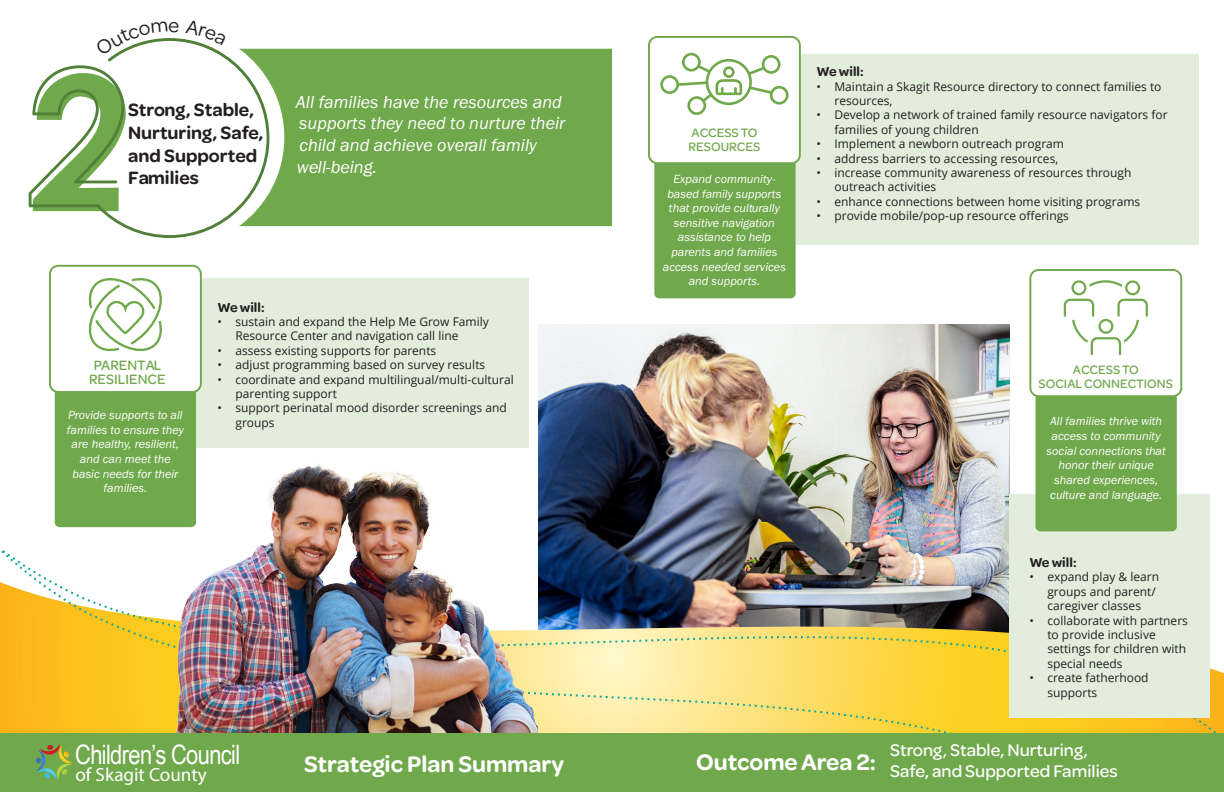
<style>
.page{position:relative;width:1224px;height:792px;background:#fff}
.page>*{position:absolute;margin:0;border:0;box-sizing:border-box;transform-origin:0 0}
.t1{font:26.8px "Arial Narrow";letter-spacing:-.025em;color:#fff}
.Omnes_large__page_bottom{font:600 24px "Omnes";color:#fff}
.t2{font:19.1px "Myriad Pro";color:#fff}
.t3{font:600 19px/22.8px "Omnes";color:#231f20}
.t4{font:18px/21.6px "Franklin Gothic URW Boo Ita";color:#fff}
.Outcom_area_description{font:500 18px "Omnes";color:#fff}
.t5{font:500 14.4px/14px "Omnes";color:#70a84c;text-align:center}
.We_will{font:600 14px "Omnes";color:#231f20}
.t6{font:500 13px/14px "Omnes";color:#70a84c;text-align:center}
.t7{font:12.2px/14.6px "Franklin Gothic URW Boo Ita";color:#fff;text-align:center}
.t8{font:12px/14.4px "Open Sans";color:#231f20}
</style>
<div class="page">
<img style="left:538px;top:324px;width:471px;height:208px">
<img style="left:538px;top:532px;width:471px;height:9px">
<img style="left:538px;top:541px;width:686px;height:193px">
<img style="left:0;top:545px;width:1179px;height:189px">
<div style="left:788px;top:54px;width:410px;height:190px;background:#e2eddb"></div>
<div style="left:1009px;top:495px;width:201px;height:223px;background:#e2eddb"></div>
<div style="left:176px;top:279px;width:352px;height:169px;background:#e2eddb"></div>
<div style="left:1029px;top:269px;width:153px;height:128px;border:2px solid #70a84c;border-radius:8px"></div>
<div style="left:1036px;top:396px;width:141px;height:135px;background:#70a84c"></div>
<div style="left:1068px;top:277px;width:22px;height:22px;border:9px solid #fff;border-radius:50%"></div>
<div style="left:1073px;top:282px;width:12px;height:12px;background:#fff;border-radius:50%"></div>
<div style="left:1072px;top:280px;width:14px;height:15px;border:2px solid #70a84c;border-radius:50%"></div>
<div style="left:1122px;top:277px;width:21px;height:22px;border:9px solid #fff;border-radius:50%"></div>
<div style="left:1126px;top:282px;width:13px;height:12px;background:#fff;border-radius:50%"></div>
<div style="left:1125px;top:280px;width:15px;height:15px;border:2px solid #70a84c;border-radius:50%"></div>
<svg style="left:1063px;top:291px;width:85px;height:64px"></svg>
<div style="left:649px;top:37px;width:151px;height:126px;background:#fff;border-radius:8px"></div>
<div style="left:648px;top:36px;width:153px;height:128px;border:2px solid #70a84c;border-radius:8px"></div>
<div style="left:654px;top:163px;width:142px;height:135px;background:#70a84c"></div>
<svg style="left:660px;top:53px;width:129px;height:62px"></svg>
<img style="left:167px;top:465px;width:371px;height:269px">
<div style="left:0;top:734px;width:1224px;height:58px;background:#70a84c"></div>
<div style="left:269px;top:49px;width:343px;height:177px;background:#70a84c"></div>
<svg style="left:36px;top:744px;width:37px;height:37px"></svg>
<div style="left:50px;top:266px;width:151px;height:126px;background:#fff;border-radius:8px"></div>
<div style="left:49px;top:265px;width:153px;height:128px;border:2px solid #70a84c;border-radius:8px"></div>
<div style="left:55px;top:392px;width:141px;height:135px;background:#70a84c"></div>
<svg style="left:88px;top:278px;width:74px;height:74px"></svg>
<svg style="left:29px;top:38px;width:240px;height:200px"></svg>
<h3 class="t3" style="left:128px;top:97px;width:137px">Strong, Stable,<br>Nurturing, Safe, and Supported<br>Families</h3>
<h3 class="t4" style="left:296px;top:91px;width:271px">All families have the resources and supports they need to nurture their child and achieve overall family well-being.</h3>
<p class="t5" style="left:89px;top:357px;width:78px">PARENTAL<br>RESILIENCE</p>
<p class="t7" style="left:67px;top:408px;width:119px">Provide supports to all families to ensure they are healthy, resilient, and can meet the basic needs for their families.</p>
<p class="We_will" style="left:217px;top:297px;width:49px">We will:</p>
<p class="t8" style="left:235px;top:314px;width:255px;text-indent:-18px">• sustain and expand the Help Me Grow Family<br>Resource Center and navigation call line</p>
<p class="t8" style="left:217px;top:343px;width:220px">• assess existing supports for parents</p>
<p class="t8" style="left:217px;top:357px;width:269px">• adjust programming based on survey results</p>
<p class="t8" style="left:235px;top:372px;width:280px;text-indent:-18px">• coordinate and expand multilingual/multi-cultural parenting support</p>
<p class="t8" style="left:235px;top:401px;width:273px;text-indent:-18px">• support perinatal mood disorder screenings and groups</p>
<p class="t6" style="left:689px;top:125px;width:73px;text-align:left">ACCESS TO<br>RESOURCES</p>
<p class="t7" style="left:663px;top:171px;width:125px">Expand community&shy;based family supports that provide culturally sensitive navigation assistance to help parents and families access needed services and supports.</p>
<p class="We_will" style="left:816px;top:62px;width:49px">We will:</p>
<p class="t8" style="left:834px;top:79px;width:329px;text-indent:-18px">• Maintain a Skagit Resource directory to connect families to resources,</p>
<p class="t8" style="left:834px;top:108px;width:335px;text-indent:-18px">• Develop a network of trained family resource navigators for families of young children</p>
<p class="t8" style="left:816px;top:136px;width:249px">• Implement a newborn outreach program</p>
<p class="t8" style="left:816px;top:151px;width:243px">• address barriers to accessing resources,</p>
<p class="t8" style="left:834px;top:165px;width:299px;text-indent:-18px">• increase community awareness of resources through outreach activities</p>
<p class="t8" style="left:816px;top:194px;width:325px">• enhance connections between home visiting programs</p>
<p class="t8" style="left:816px;top:208px;width:254px">• provide mobile/pop-up resource offerings</p>
<p class="t6" style="left:1039px;top:362px;width:136px">ACCESS TO<br>SOCIAL CONNECTIONS</p>
<p class="t7" style="left:1047px;top:414px;width:121px">All families thrive with access to community social connections that honor their unique shared experiences, culture and language.</p>
<p class="We_will" style="left:1029px;top:553px;width:49px">We will:</p>
<p class="t8" style="left:1047px;top:570px;width:113px;text-indent:-18px">• expand play &amp; learn groups and parent/ caregiver classes</p>
<p class="t8" style="left:1047px;top:613px;width:142px;text-indent:-18px">• collaborate with partners to provide inclusive settings for children with special needs</p>
<p class="t8" style="left:1047px;top:670px;width:103px;text-indent:-18px">• create fatherhood supports</p>
<p class="t1" style="left:75px;top:735px;width:167px">Children’s Council</p>
<p class="t2" style="left:75px;top:763px;width:133px">of Skagit County</p>
<p class="Omnes_large__page_bottom" style="left:304px;top:748px;width:261px">Strategic Plan Summary</p>
<p class="Omnes_large__page_bottom" style="left:696px;top:746px;width:181px">Outcome Area 2:</p>
<p class="Outcom_area_description" style="left:890px;top:737px;width:199px">Strong, Stable, Nurturing,</p>
<p class="Outcom_area_description" style="left:890px;top:759px;width:229px">Safe, and Supported Families</p>
</div>
